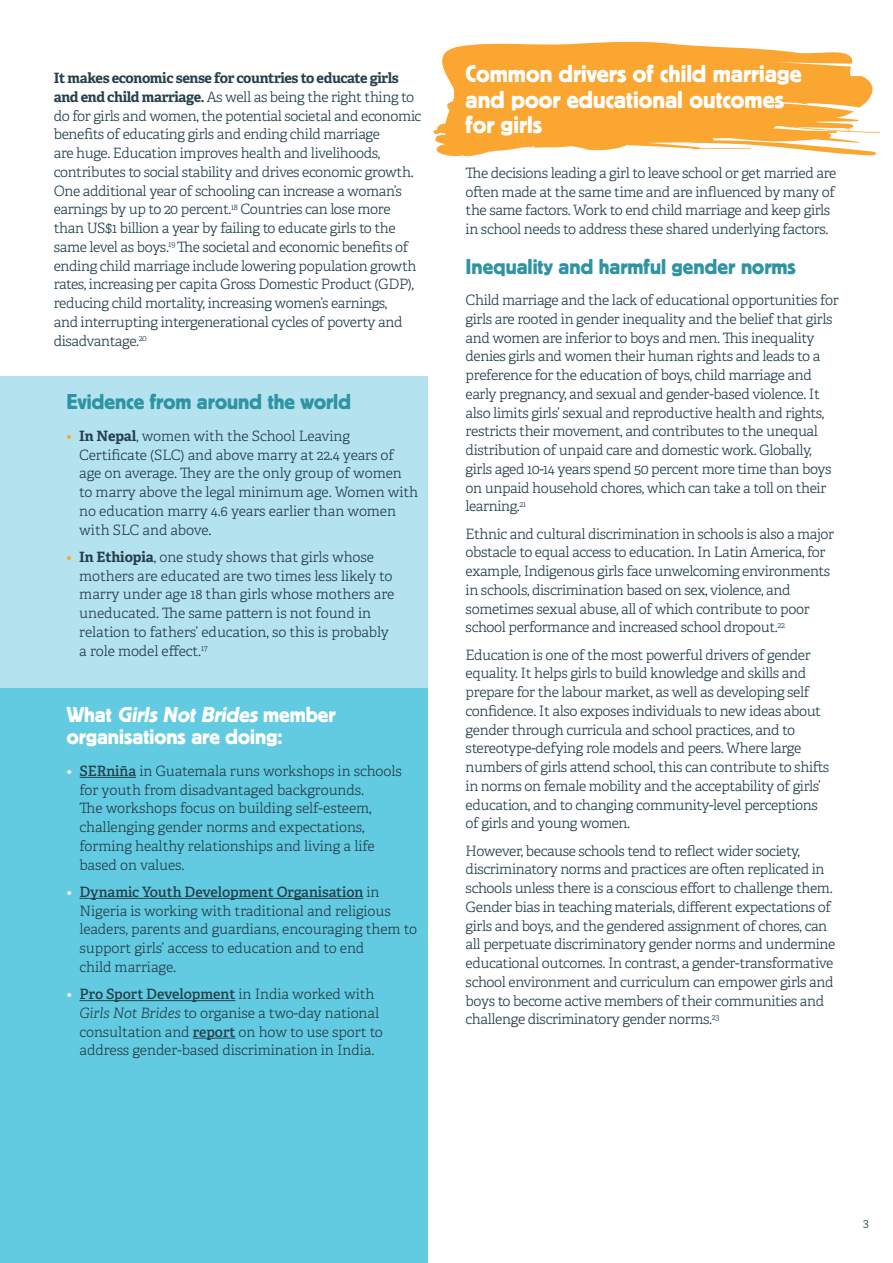
<style>
.page{position:relative;width:893px;height:1263px;background:#fff}
.page>*{position:absolute;margin:0;border:0;box-sizing:border-box;transform-origin:0 0}
.Sub_Head-Level_1{font:25.5px/25.5px "Platz";color:#fff}
.Sub_Head-Level_2{font:22.5px "Platz";color:#2e94a4}
.Sub_Head-Level_2-2{font:22.5px/22.5px "Platz";color:#fff}
.Bulleted{font:300 14.25px/18.8px "Adelle";letter-spacing:-.025em;color:#26414d}
.Bulleted-2{font:300 14.25px/18.8px "Adelle";letter-spacing:-.005em;color:#26414d}
.Body_Text{font:300 12px "Adelle";color:#26414d}
.s1{font-weight:700}
.s2{color:#f9a71b}
.s3{font-style:italic}
.s4{color:#fff}
.s5{font-weight:600}
</style>
<div class="page">
<div style="left:0;top:376px;width:80px;height:313px;background:#b5e2ef"></div>
<svg style="left:433px;top:41px;width:447px;height:116px;fill:#faa631"></svg>
<div style="left:54px;top:376px;width:373px;height:313px;background:#b5e2ef"></div>
<div style="left:0;top:689px;width:427px;height:574px;background:#63cbe1"></div>
<hr style="left:80px;top:777px;width:56px;height:1px;background:#26414d">
<hr style="left:80px;top:898px;width:283px;height:1px;background:#26414d">
<hr style="left:80px;top:1000px;width:155px;height:1px;background:#26414d">
<hr style="left:193px;top:1038px;width:42px;height:1px;background:#26414d">
<p class="Bulleted" style="left:54px;top:69px;width:369px"><span class="s1">It makes economic sense for countries to educate girls and end child marriage.</span> As well as being the right thing to do for girls and women, the potential societal and economic benefits of educating girls and ending child marriage<br>are huge. Education improves health and livelihoods, contributes to social stability and drives economic growth.<br>One additional year of schooling can increase a woman’s earnings by up to 20 percent.<sup>18</sup> Countries can lose more than US$1 billion a year by failing to educate girls to the same level as boys.<sup>19</sup> The societal and economic benefits of ending child marriage include lowering population growth rates, increasing per capita Gross Domestic Product (GDP), reducing child mortality, increasing women’s earnings,<br>and interrupting intergenerational cycles of poverty and disadvantage.<sup>20</sup></p>
<p class="Sub_Head-Level_1" style="left:466px;top:61px;width:338px">Common drivers of child marriage and poor educational outcomes for girls</p>
<p class="Bulleted" style="left:466px;top:164px;width:372px">The decisions leading a girl to leave school or get married are often made at the same time and are influenced by many of the same factors. Work to end child marriage and keep girls in school needs to address these shared underlying factors.</p>
<p class="Sub_Head-Level_2" style="left:466px;top:254px;width:332px">Inequality and harmful gender norms</p>
<p class="Bulleted" style="left:466px;top:291px;width:375px">Child marriage and the lack of educational opportunities for girls are rooted in gender inequality and the belief that girls and women are inferior to boys and men. This inequality denies girls and women their human rights and leads to a preference for the education of boys, child marriage and early pregnancy, and sexual and gender-based violence. It also limits girls’ sexual and reproductive health and rights, restricts their movement, and contributes to the unequal distribution of unpaid care and domestic work. Globally, girls aged 10-14 years spend 50 percent more time than boys on unpaid household chores, which can take a toll on their learning.<sup>21</sup></p>
<p class="Bulleted" style="left:466px;top:524px;width:370px">Ethnic and cultural discrimination in schools is also a major obstacle to equal access to education. In Latin America, for example, Indigenous girls face unwelcoming environments in schools, discrimination based on sex, violence, and sometimes sexual abuse, all of which contribute to poor school performance and increased school dropout.<sup>22</sup></p>
<p class="Bulleted" style="left:466px;top:645px;width:365px">Education is one of the most powerful drivers of gender equality. It helps girls to build knowledge and skills and prepare for the labour market, as well as developing self confidence. It also exposes individuals to new ideas about gender through curricula and school practices, and to stereotype-defying role models and peers. Where large numbers of girls attend school, this can contribute to shifts in norms on female mobility and the acceptability of girls’ education, and to changing community-level perceptions of girls and young women.</p>
<p class="Bulleted" style="left:466px;top:841px;width:371px">However, because schools tend to reflect wider society, discriminatory norms and practices are often replicated in schools unless there is a conscious effort to challenge them.<br>Gender bias in teaching materials, different expectations of girls and boys, and the gendered assignment of chores, can all perpetuate discriminatory gender norms and undermine educational outcomes. In contrast, a gender-transformative school environment and curriculum can empower girls and boys to become active members of their communities and challenge discriminatory gender norms.<sup>23</sup></p>
<p class="Sub_Head-Level_2" style="left:67px;top:390px;width:286px">Evidence from around the world</p>
<p class="Bulleted-2" style="left:79px;top:427px;width:340px;text-indent:-13px"><span class="s2">•</span> <span class="s1">In Nepal</span>, women with the School Leaving Certificate (SLC) and above marry at 22.4 years of age on average. They are the only group of women to marry above the legal minimum age. Women with no education marry 4.6 years earlier than women with SLC and above.</p>
<p class="Bulleted-2" style="left:79px;top:548px;width:317px;text-indent:-13px"><span class="s2">•</span> <span class="s1">In Ethiopia</span>, one study shows that girls whose mothers are educated are two times less likely to marry under age 18 than girls whose mothers are uneducated. The same pattern is not found in relation to fathers’ education, so this is probably a role model effect.<sup>17</sup></p>
<p class="Sub_Head-Level_2-2" style="left:67px;top:703px;width:271px">W h a t <span class="s3">Girls Not Brides</span> m e m b e r organisations are doing:</p>
<p class="Bulleted-2" style="left:80px;top:762px;width:324px;text-indent:-13px"><span class="s4">•</span> <span class="s5">SERniña</span> in Guatemala runs workshops in schools for youth from disadvantaged backgrounds.<br>The workshops focus on building self-esteem, challenging gender norms and expectations, forming healthy relationships and living a life based on values.</p>
<p class="Bulleted-2" style="left:80px;top:883px;width:339px;text-indent:-13px"><span class="s4">•</span> <span class="s5">Dynamic Youth Development Organisation</span> in Nigeria is working with traditional and religious leaders, parents and guardians, encouraging them to support girls’ access to education and to end<br>child marriage.</p>
<p class="Bulleted-2" style="left:80px;top:985px;width:305px;text-indent:-13px"><span class="s4">•</span> <span class="s5">Pro Sport Development</span> in India worked with <span class="s3">Girls Not Brides</span> to organise a two-day national consultation and <span class="s5">report</span> on how to use sport to address gender-based discrimination in India.</p>
<p class="Body_Text" style="left:863px;top:1216px;width:7px">3</p>
</div>
